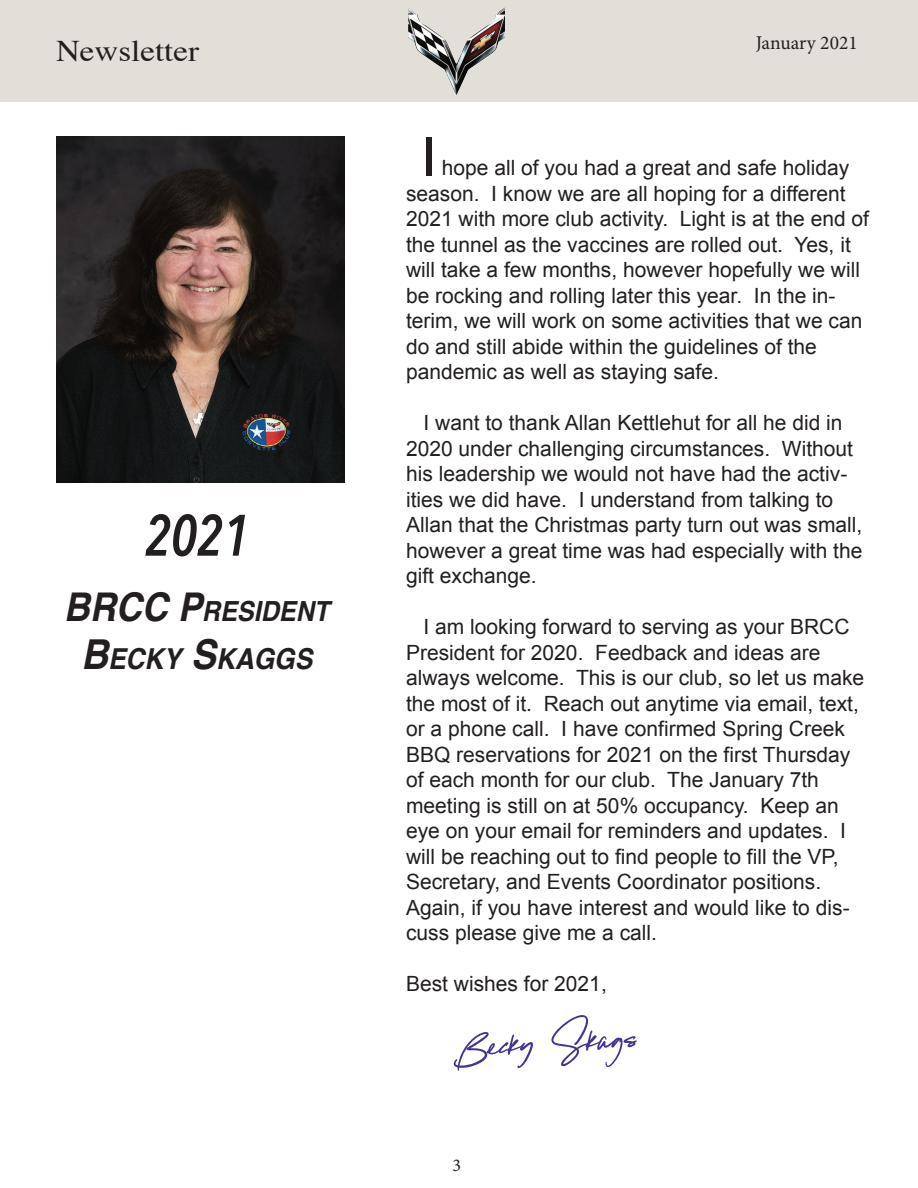
<style>
.page{position:relative;width:918px;height:1188px;background:#fff}
.page>*{position:absolute;margin:0;border:0;box-sizing:border-box;transform-origin:0 0}
.t1{font:italic 600 57.75px "Avenir Next Condensed";color:#231f20;scale:.91 1}
.t2{font:57px "Distinct Style Script Alt";color:#453393}
.t3{font:54px "Arial";color:#231f20}
.t4{font:30px "Times";color:#231f20;scale:1.1 1}
.t5{font:italic 700 28.8px "Helvetica";color:#231f20;scale:.91 1}
.t6{font:italic 700 27.75px "Helvetica";color:#231f20;scale:.91 1}
.t7{font:21px/25.5px "Arial";color:#231f20}
.t8{font:19.5px "Minion Pro";color:#231f20}
.t9{font:18px "Minion Pro";color:#231f20}
.s1{font-size:39.6px}
.s2{font-size:41.25px}
</style>
<div class="page">
<img style="left:56px;top:136px;width:288px;height:347px">
<div style="left:0;top:0;width:918px;height:102px;background:#e2dfd8"></div>
<img style="left:408px;top:8px;width:97px;height:87px">
<p class="t4" style="left:56px;top:38px;width:131px">Newsletter</p>
<p class="t8" style="left:756px;top:31px;width:103px">January 2021</p>
<p class="t1" style="left:145px;top:498px;width:116px">2021</p>
<p class="t6" style="left:64px;top:600px;width:293px"><span class="s1">BRCC P</span>RESIDENT</p>
<p class="t5" style="left:81px;top:647px;width:256px"><span class="s2">B</span>ECKY <span class="s2">S</span>KAGGS</p>
<p class="t3" style="left:421px;top:127px;width:17px">I</p>
<p class="t7" style="left:406px;top:155px;width:465px;text-indent:36px">hope all of you had a great and safe holiday season. I know we are all hoping for a different 2021 with more club activity. Light is at the end of the tunnel as the vaccines are rolled out. Yes, it will take a few months, however hopefully we will be rocking and rolling later this year. In the in&shy;terim, we will work on some activities that we can do and still abide within the guidelines of the pandemic as well as staying safe.</p>
<p class="t7" style="left:406px;top:410px;width:458px;text-indent:18px">I want to thank Allan Kettlehut for all he did in 2020 under challenging circumstances. Without his leadership we would not have had the activ&shy;ities we did have. I understand from talking to Allan that the Christmas party turn out was small, however a great time was had especially with the gift exchange.</p>
<p class="t7" style="left:406px;top:614px;width:460px;text-indent:18px">I am looking forward to serving as your BRCC President for 2020. Feedback and ideas are always welcome. This is our club, so let us make the most of it. Reach out anytime via email, text, or a phone call. I have confirmed Spring Creek BBQ reservations for 2021 on the first Thursday of each month for our club. The January 7th meeting is still on at 50% occupancy. Keep an eye on your email for reminders and updates. I will be reaching out to find people to fill the VP, Secretary, and Events Coordinator positions.<br>Again, if you have interest and would like to dis&shy;cuss please give me a call.</p>
<p class="t7" style="left:406px;top:971px;width:202px">Best wishes for 2021,</p>
<p class="t2" style="left:458px;top:1013px;width:181px;rotate:-3deg">Becky Skags</p>
<p class="t9" style="left:453px;top:1154px;width:10px">3</p>
</div>
